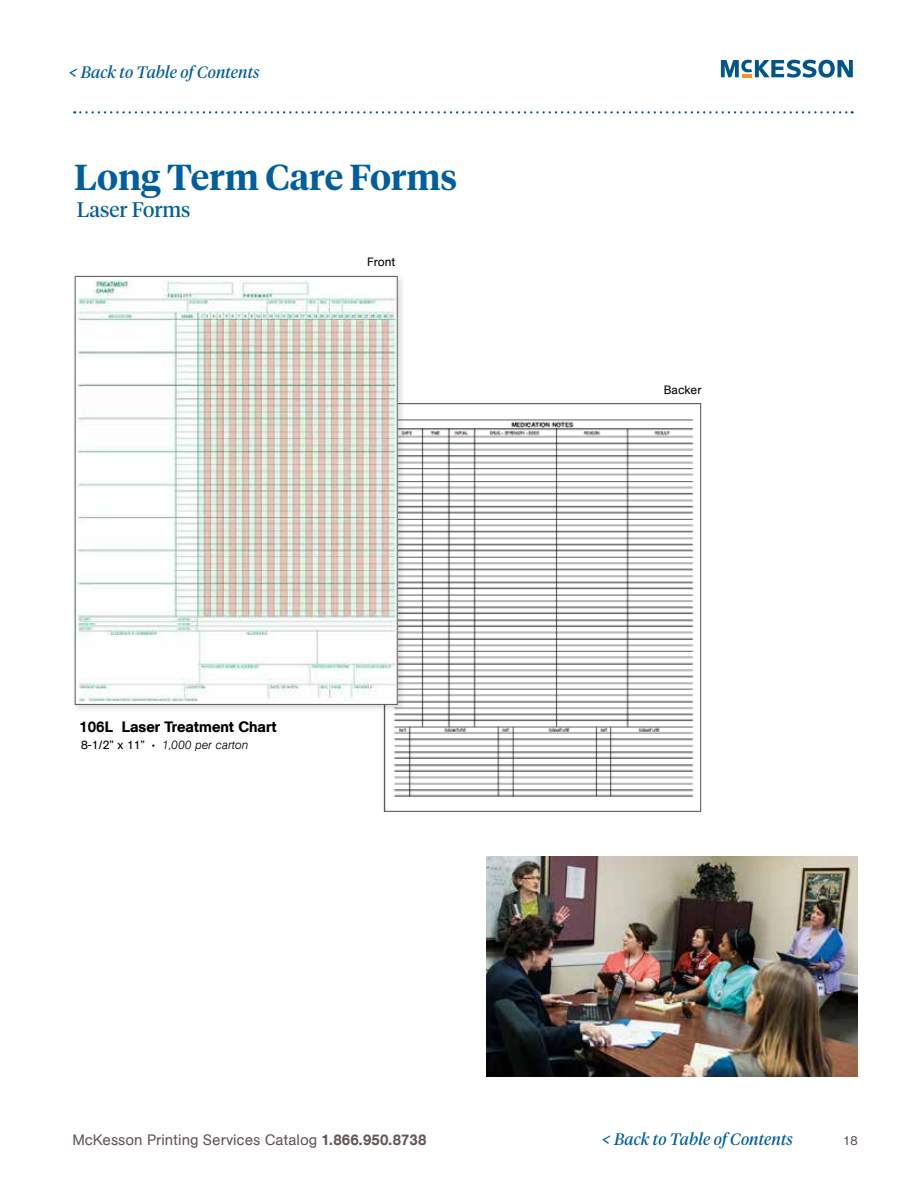
<style>
.page{position:relative;width:918px;height:1188px;background:#fff}
.page>*{position:absolute;margin:0;border:0;box-sizing:border-box;transform-origin:0 0}
.t1{font:600 36px "Tiempos Headline";color:#005e9e}
.t2{font:21px "Tiempos Headline";color:#005e9e}
.t3{font:italic 16.5px "Tiempos Headline";letter-spacing:.01em;color:#005e9e}
.t4{font:15px "AG Book Pro";color:#655656}
.t5{font:500 15px "AG Book Pro";color:#000}
.t6{font:12.75px "AG Book Pro";color:#655656}
.t7{font:italic 300 12px "AG Book Pro";color:#000}
.t8{font:12px "AG Book Pro";color:#000}
.s1{font-size:22.5px}
.s2{font-weight:400;font-style:normal}
.s3{font-weight:500}
</style>
<div class="page">
<svg style="left:721px;top:60px;width:132px;height:18px"></svg>
<svg style="left:74px;top:111px;width:779px;height:2px"></svg>
<img style="left:393px;top:419px;width:301px;height:379px">
<div style="left:72px;top:273px;width:334px;height:440px;background:#000;opacity:.15"></div>
<img style="left:77px;top:280px;width:318px;height:422px">
<div style="left:75px;top:276px;width:323px;height:429px;border:1px solid #58595b"></div>
<img style="left:487px;top:857px;width:371px;height:220px">
<p class="t3" style="left:68px;top:61px;width:193px"><span class="s1">&lt;</span> Back to Table of Contents</p>
<h1 class="t1" style="left:74px;top:153px;width:385px">Long Term Care Forms</h1>
<h2 class="t2" style="left:77px;top:195px;width:115px">Laser Forms</h2>
<p class="t8" style="left:367px;top:254px;width:30px">Front</p>
<p class="t5" style="left:79px;top:717px;width:199px">106L Laser Treatment Chart</p>
<p class="t7" style="left:81px;top:737px;width:168px"><span class="s2">8-1/2” x 11” •</span> 1,000 per carton</p>
<p class="t8" style="left:664px;top:382px;width:39px">Backer</p>
<p class="t3" style="left:601px;top:1128px;width:193px"><span class="s1">&lt;</span> Back to Table of Contents</p>
<p class="t4" style="left:72px;top:1130px;width:356px">McKesson Printing Services Catalog <span class="s3">1.866.950.8738</span></p>
<p class="t6" style="left:843px;top:1132px;width:16px">18</p>
</div>
